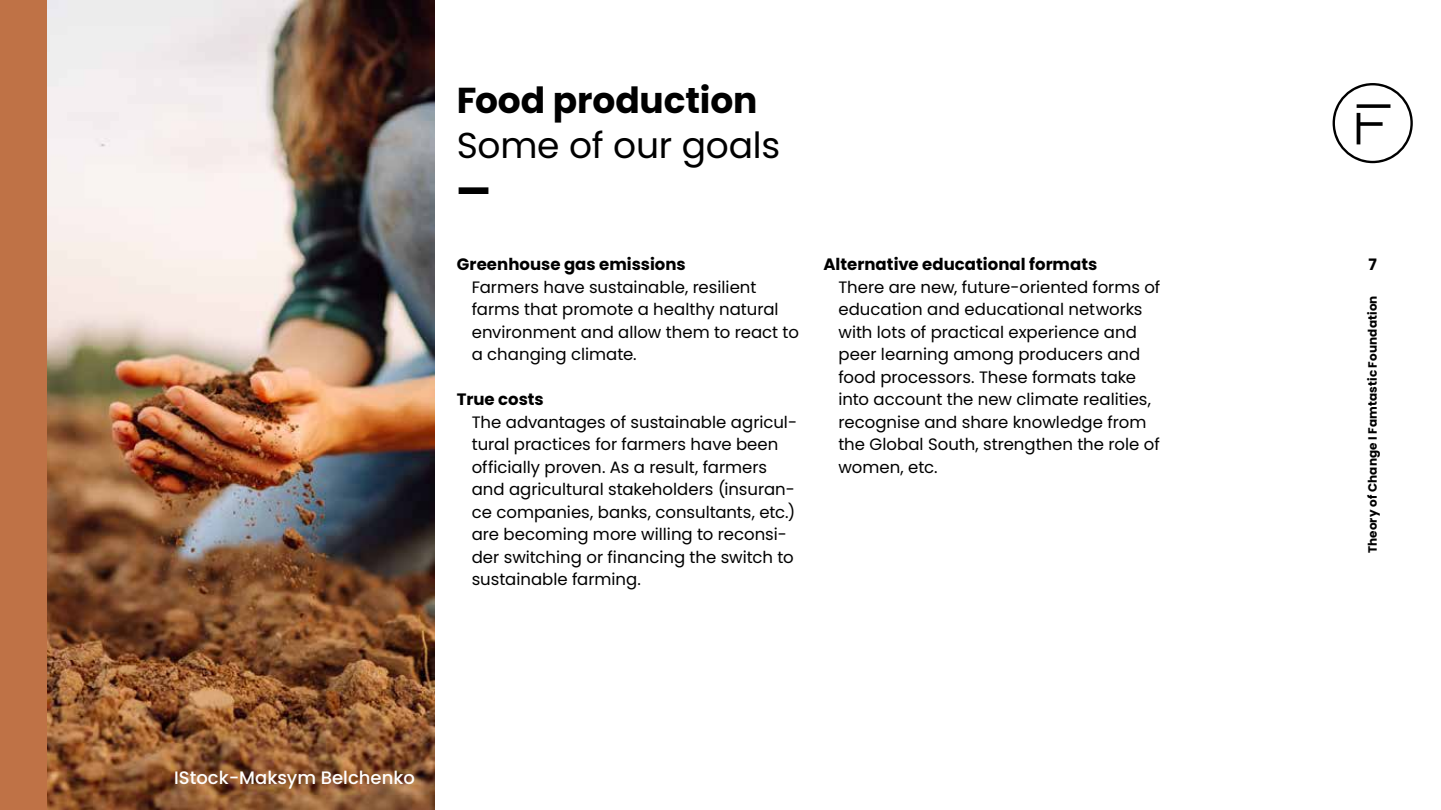
<style>
.page{position:relative;width:1441px;height:810px;background:#fff}
.page>*{position:absolute;margin:0;border:0;box-sizing:border-box;transform-origin:0 0}
.t1{font:700 36px "Poppins";letter-spacing:-.005em;color:#000}
.t2{font:36px "Poppins";letter-spacing:-.01em;color:#000}
.t3{font:900 36px "Poppins";color:#000}
.t4{font:500 18px "Poppins";color:#fff}
.t5{font:16.5px/22.5px "Poppins";color:#000}
.t6{font:700 16.5px "Poppins";color:#000}
.t7{font:700 15.75px "Poppins";color:#000}
.t8{font:700 12px "Poppins";letter-spacing:.015em;color:#000}
</style>
<div class="page">
<svg style="left:1332px;top:83px;width:80px;height:80px"></svg>
<img style="left:47px;top:0;width:387px;height:810px">
<div style="left:0;top:0;width:47px;height:810px;background:#bf7246"></div>
<h1 class="t1" style="left:456px;top:79px;width:302px">Food production</h1>
<h1 class="t2" style="left:456px;top:124px;width:325px">Some of our goals</h1>
<h1 class="t3" style="left:456px;top:169px;width:35px">—</h1>
<p class="t6" style="left:456px;top:255px;width:230px">Greenhouse gas emissions</p>
<p class="t5" style="left:471px;top:276px;width:328px">Farmers have sustainable, resilient farms that promote a healthy natural environment and allow them to react to a changing climate.</p>
<p class="t6" style="left:456px;top:390px;width:89px">True costs</p>
<p class="t5" style="left:471px;top:411px;width:327px">The advantages of sustainable agricul&shy;tural practices for farmers have been officially proven. As a result, farmers and agricultural stakeholders (insuran&shy;ce companies, banks, consultants, etc.) are becoming more willing to reconsi&shy;der switching or financing the switch to sustainable farming.</p>
<p class="t6" style="left:823px;top:255px;width:275px">Alternative educational formats</p>
<p class="t5" style="left:838px;top:276px;width:323px">There are new, future-oriented forms of education and educational networks with lots of practical experience and peer learning among producers and food processors. These formats take into account the new climate realities, recognise and share knowledge from the Global South, strengthen the role of women, etc.</p>
<p class="t4" style="left:174px;top:767px;width:242px">IStock-Maksym Belchenko</p>
<p class="t7" style="left:1368px;top:255px;width:10px">7</p>
<p class="t8" style="left:1365px;top:553px;width:259px;rotate:-90deg">Theory of Change I Famtastic Foundation</p>
</div>
